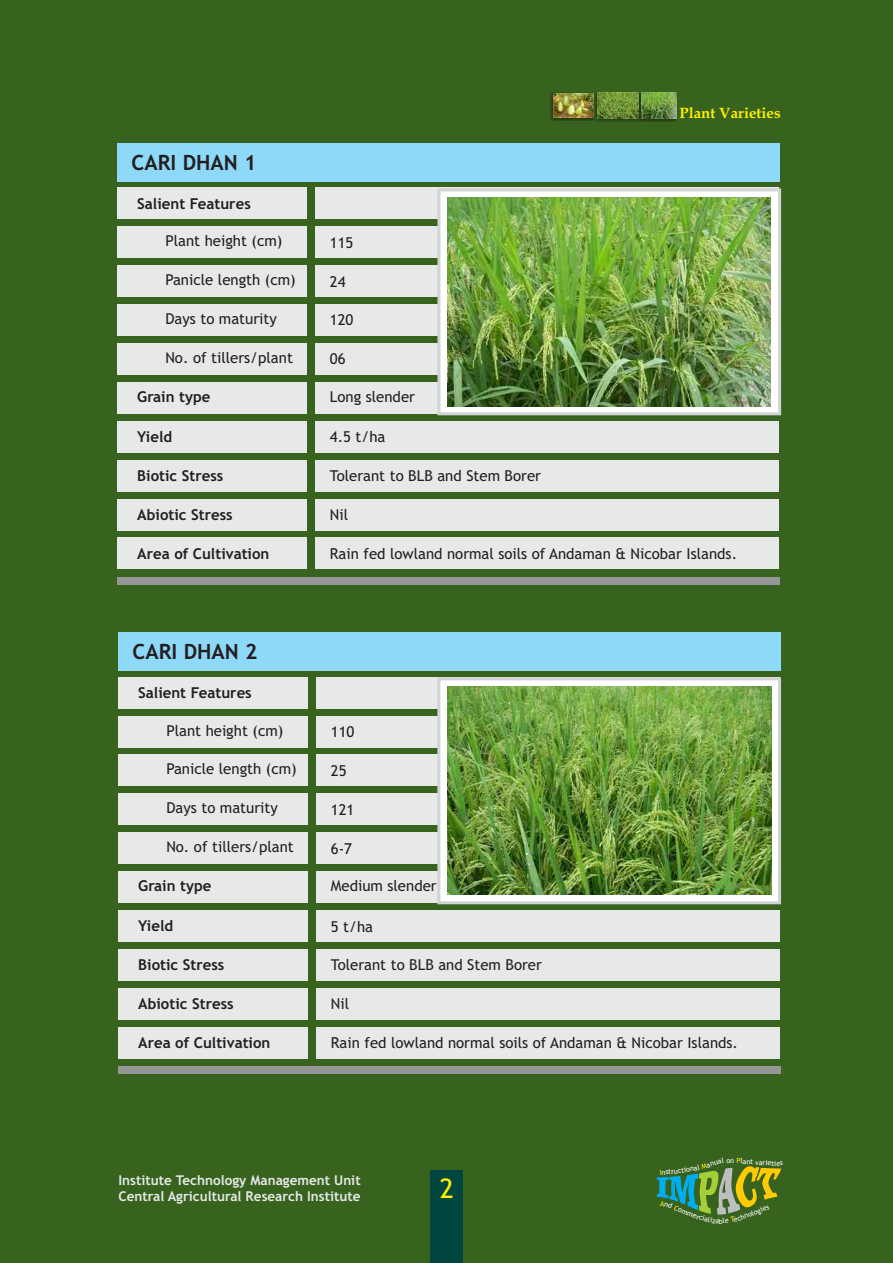
<style>
.page{position:relative;width:893px;height:1263px;background:#38631f}
.page>*{position:absolute;margin:0;border:0;box-sizing:border-box;transform-origin:0 0}
.t1{font:27px "Trebuchet MS";color:#fff200}
.t2{font:700 21px "Trebuchet MS";color:#231f20}
.t3{font:15px "Trebuchet MS";color:#231f20}
.t4{font:700 15px "Trebuchet MS";color:#231f20}
.t5{font:700 15px "Book Antiqua";color:#fff200}
.t6{font:700 13.5px/15.8px "Trebuchet MS";color:#e7e8e8}
.t7{font:7.2px "Trebuchet MS";color:#fff}
.s1{color:#fff200}
</style>
<div class="page">
<div style="left:117px;top:188px;width:190px;height:31px;background:#e7e8e8"></div>
<div style="left:316px;top:188px;width:463px;height:31px;background:#e7e8e8"></div>
<div style="left:117px;top:227px;width:190px;height:31px;background:#e7e8e8"></div>
<div style="left:117px;top:265px;width:190px;height:32px;background:#e7e8e8"></div>
<div style="left:117px;top:304px;width:190px;height:32px;background:#e7e8e8"></div>
<div style="left:117px;top:343px;width:190px;height:32px;background:#e7e8e8"></div>
<div style="left:117px;top:382px;width:190px;height:31px;background:#e7e8e8"></div>
<div style="left:117px;top:421px;width:190px;height:31px;background:#e7e8e8"></div>
<div style="left:117px;top:460px;width:190px;height:31px;background:#e7e8e8"></div>
<div style="left:117px;top:499px;width:190px;height:31px;background:#e7e8e8"></div>
<div style="left:117px;top:538px;width:190px;height:31px;background:#e7e8e8"></div>
<div style="left:117px;top:577px;width:663px;height:7px;background:#949698"></div>
<div style="left:316px;top:227px;width:463px;height:31px;background:#e7e8e8"></div>
<div style="left:316px;top:265px;width:463px;height:32px;background:#e7e8e8"></div>
<div style="left:316px;top:304px;width:463px;height:32px;background:#e7e8e8"></div>
<div style="left:316px;top:343px;width:463px;height:32px;background:#e7e8e8"></div>
<div style="left:316px;top:382px;width:463px;height:31px;background:#e7e8e8"></div>
<div style="left:316px;top:421px;width:463px;height:31px;background:#e7e8e8"></div>
<div style="left:316px;top:460px;width:463px;height:31px;background:#e7e8e8"></div>
<div style="left:316px;top:499px;width:463px;height:31px;background:#e7e8e8"></div>
<div style="left:316px;top:538px;width:463px;height:31px;background:#e7e8e8"></div>
<svg style="left:436px;top:187px;width:346px;height:229px;background:#e0e4de"></svg>
<div style="left:117px;top:143px;width:663px;height:39px;background:#8ed8f8"></div>
<div style="left:118px;top:677px;width:190px;height:31px;background:#e7e8e8"></div>
<div style="left:317px;top:677px;width:463px;height:31px;background:#e7e8e8"></div>
<div style="left:118px;top:716px;width:190px;height:31px;background:#e7e8e8"></div>
<div style="left:118px;top:755px;width:190px;height:31px;background:#e7e8e8"></div>
<div style="left:118px;top:794px;width:190px;height:31px;background:#e7e8e8"></div>
<div style="left:118px;top:832px;width:190px;height:32px;background:#e7e8e8"></div>
<div style="left:118px;top:871px;width:190px;height:32px;background:#e7e8e8"></div>
<div style="left:118px;top:910px;width:190px;height:32px;background:#e7e8e8"></div>
<div style="left:118px;top:949px;width:190px;height:31px;background:#e7e8e8"></div>
<div style="left:118px;top:988px;width:190px;height:31px;background:#e7e8e8"></div>
<div style="left:118px;top:1027px;width:190px;height:31px;background:#e7e8e8"></div>
<div style="left:118px;top:1066px;width:663px;height:7px;background:#949698"></div>
<div style="left:317px;top:716px;width:463px;height:31px;background:#e7e8e8"></div>
<div style="left:317px;top:755px;width:463px;height:31px;background:#e7e8e8"></div>
<div style="left:317px;top:794px;width:463px;height:31px;background:#e7e8e8"></div>
<div style="left:317px;top:832px;width:463px;height:32px;background:#e7e8e8"></div>
<div style="left:317px;top:871px;width:463px;height:32px;background:#e7e8e8"></div>
<div style="left:317px;top:910px;width:463px;height:32px;background:#e7e8e8"></div>
<div style="left:317px;top:949px;width:463px;height:31px;background:#e7e8e8"></div>
<div style="left:317px;top:988px;width:463px;height:31px;background:#e7e8e8"></div>
<div style="left:317px;top:1027px;width:463px;height:31px;background:#e7e8e8"></div>
<svg style="left:436px;top:677px;width:345px;height:228px;background:#e4e8e2"></svg>
<div style="left:118px;top:632px;width:663px;height:39px;background:#8ed8f8"></div>
<div style="left:551px;top:93px;width:43px;height:28px;background:#231f20;opacity:.49"></div>
<img style="left:554px;top:93px;width:39px;height:24px">
<div style="left:638px;top:92px;width:38px;height:30px;background:#231f20;opacity:.49"></div>
<img style="left:642px;top:92px;width:34px;height:26px">
<div style="left:594px;top:92px;width:45px;height:29px;background:#231f20;opacity:.49"></div>
<img style="left:597px;top:92px;width:42px;height:26px">
<img style="left:448px;top:197px;width:323px;height:209px">
<img style="left:447px;top:687px;width:324px;height:208px">
<div style="left:430px;top:1170px;width:33px;height:93px;background:#00483f"></div>
<svg style="left:657px;top:1166px;width:124px;height:49px"></svg>
<h2 class="t2" style="left:132px;top:155px;width:126px">CARI DHAN 1</h2>
<p class="t4" style="left:137px;top:198px;width:115px">Salient Features</p>
<p class="t3" style="left:165px;top:235px;width:119px">Plant height (cm)</p>
<p class="t3" style="left:165px;top:274px;width:132px">Panicle length (cm)</p>
<p class="t3" style="left:165px;top:313px;width:113px">Days to maturity</p>
<p class="t3" style="left:165px;top:352px;width:129px">No. of tillers/plant</p>
<p class="t4" style="left:137px;top:391px;width:75px">Grain type</p>
<p class="t4" style="left:137px;top:431px;width:36px">Yield</p>
<p class="t4" style="left:137px;top:470px;width:88px">Biotic Stress</p>
<p class="t4" style="left:137px;top:509px;width:97px">Abiotic Stress</p>
<p class="t4" style="left:137px;top:548px;width:134px">Area of Cultivation</p>
<h2 class="t2" style="left:133px;top:644px;width:126px">CARI DHAN 2</h2>
<p class="t4" style="left:138px;top:687px;width:115px">Salient Features</p>
<p class="t3" style="left:166px;top:724px;width:119px">Plant height (cm)</p>
<p class="t3" style="left:166px;top:763px;width:132px">Panicle length (cm)</p>
<p class="t3" style="left:166px;top:802px;width:113px">Days to maturity</p>
<p class="t3" style="left:166px;top:841px;width:129px">No. of tillers/plant</p>
<p class="t4" style="left:138px;top:880px;width:75px">Grain type</p>
<p class="t4" style="left:138px;top:920px;width:36px">Yield</p>
<p class="t4" style="left:138px;top:959px;width:88px">Biotic Stress</p>
<p class="t4" style="left:138px;top:998px;width:97px">Abiotic Stress</p>
<p class="t4" style="left:138px;top:1037px;width:134px">Area of Cultivation</p>
<p class="t3" style="left:330px;top:236px;width:25px">115</p>
<p class="t3" style="left:330px;top:276px;width:17px">24</p>
<p class="t3" style="left:330px;top:314px;width:25px">120</p>
<p class="t3" style="left:330px;top:353px;width:17px">06</p>
<p class="t3" style="left:330px;top:391px;width:87px">Long slender</p>
<p class="t3" style="left:330px;top:431px;width:57px">4.5 t/ha</p>
<p class="t3" style="left:330px;top:470px;width:213px">Tolerant to BLB and Stem Borer</p>
<p class="t3" style="left:330px;top:509px;width:20px">Nil</p>
<p class="t5" style="left:680px;top:107px;width:103px">Plant Varieties</p>
<p class="t3" style="left:330px;top:548px;width:409px">Rain fed lowland normal soils of Andaman &amp; Nicobar Islands.</p>
<p class="t3" style="left:331px;top:726px;width:25px">110</p>
<p class="t3" style="left:331px;top:765px;width:17px">25</p>
<p class="t3" style="left:331px;top:804px;width:25px">121</p>
<p class="t3" style="left:331px;top:842px;width:23px">6-7</p>
<p class="t3" style="left:331px;top:880px;width:107px">Medium slender</p>
<p class="t3" style="left:331px;top:920px;width:44px">5 t/ha</p>
<p class="t3" style="left:331px;top:959px;width:213px">Tolerant to BLB and Stem Borer</p>
<p class="t3" style="left:331px;top:998px;width:20px">Nil</p>
<p class="t3" style="left:331px;top:1037px;width:409px">Rain fed lowland normal soils of Andaman &amp; Nicobar Islands.</p>
<p class="t7" style="left:737px;top:1158px;width:28px;rotate:4deg"><span class="s1">P</span>lant va</p>
<p class="t7" style="left:726px;top:1157px;width:5px">o</p>
<p class="t7" style="left:771px;top:1160px;width:10px">tie</p>
<p class="t6" style="left:119px;top:1174px;width:244px">Institute Technology Management Unit<br>Central Agricultural Research Institute</p>
<h1 class="t1" style="left:440px;top:1178px;width:16px">2</h1>
</div>
